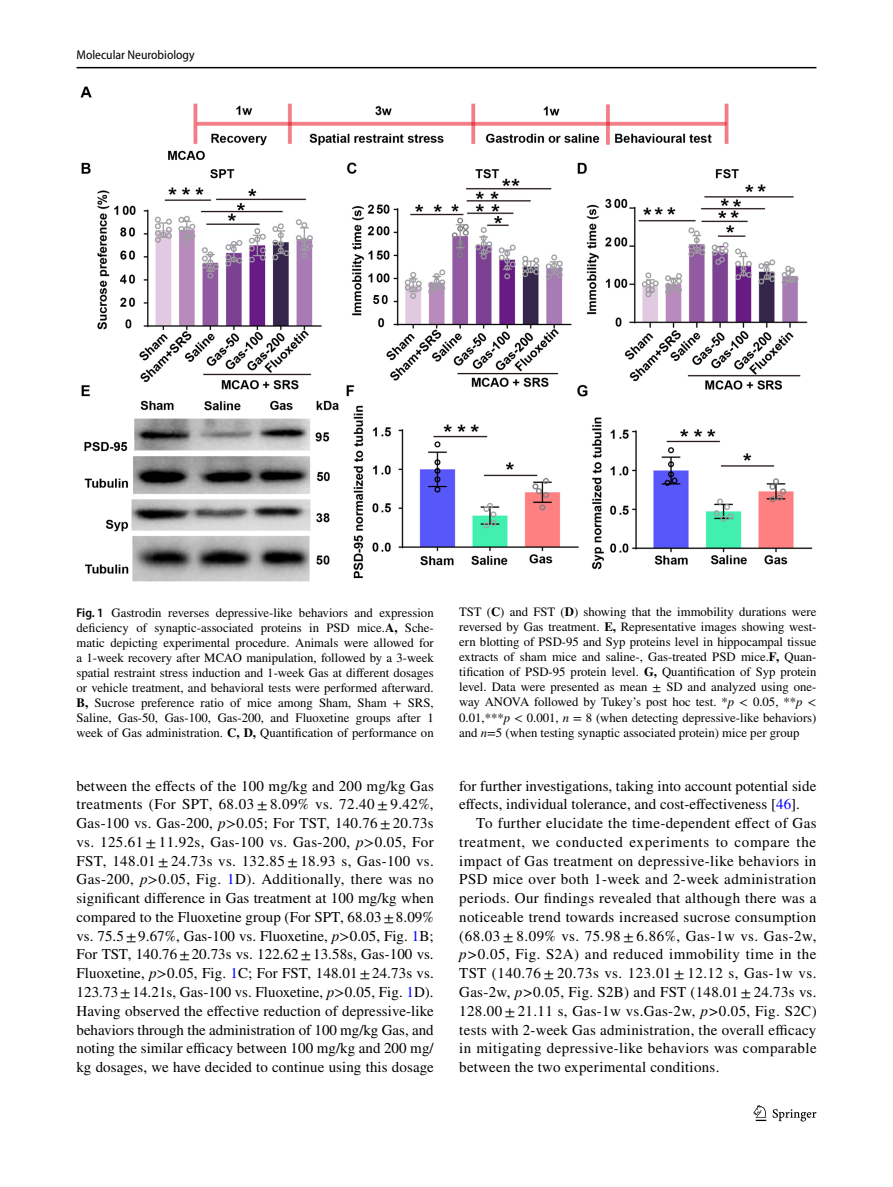
<style>
.page{position:relative;width:893px;height:1187px;background:#fff}
.page>*{position:absolute;margin:0;border:0;box-sizing:border-box;transform-origin:0 0}
.t1{font:15px/18.8px "STIX";letter-spacing:.005em;color:#000;text-align:justify}
.t2{font:12.75px/15px "STIX";color:#000;text-align:justify}
.t3{font:semi-condensed 12.75px "Myriad Pro";color:#000}
.s1{font-family:"Myriad Pro";font-weight:600;font-stretch:semi-condensed}
.s2{font-weight:700}
.s3{font-style:italic}
.s4{color:#00f}
</style>
<div class="page">
<hr style="left:77px;top:67px;width:739px;height:1px;background:#000">
<svg style="left:753px;top:1105px;width:13px;height:15px"></svg>
<svg style="left:773px;top:1109px;width:43px;height:12px"></svg>
<img style="left:81px;top:87px;width:731px;height:494px">
<p class="t3" style="left:77px;top:48px;width:120px">Molecular Neurobiology</p>
<p class="t2" style="left:77px;top:605px;width:359px"><span class="s1">Fig. 1</span> Gastrodin reverses depressive-like behaviors and expression deficiency of synaptic-associated proteins in PSD mice.<span class="s2">A,</span> Sche&shy;matic depicting experimental procedure. Animals were allowed for a 1-week recovery after MCAO manipulation, followed by a 3-week spatial restraint stress induction and 1-week Gas at different dosages or vehicle treatment, and behavioral tests were performed afterward.<br><span class="s2">B,</span> Sucrose preference ratio of mice among Sham, Sham + SRS, Saline, Gas-50, Gas-100, Gas-200, and Fluoxetine groups after 1 week of Gas administration. <span class="s2">C, D,</span> Quantification of performance on</p>
<p class="t2" style="left:459px;top:605px;width:359px">TST (<span class="s2">C</span>) and FST (<span class="s2">D</span>) showing that the immobility durations were reversed by Gas treatment. <span class="s2">E,</span> Representative images showing west&shy;ern blotting of PSD-95 and Syp proteins level in hippocampal tissue extracts of sham mice and saline-, Gas-treated PSD mice.<span class="s2">F,</span> Quan&shy;tification of PSD-95 protein level. <span class="s2">G,</span> Quantification of Syp protein level. Data were presented as mean ± SD and analyzed using one&shy;way ANOVA followed by Tukey’s post hoc test. *<span class="s3">p</span> &lt; 0.05, **<span class="s3">p</span> &lt; 0.01,***<span class="s3">p</span> &lt; 0.001, <span class="s3">n</span> = 8 (when detecting depressive-like behaviors) and <span class="s3">n</span>=5 (when testing synaptic associated protein) mice per group</p>
<p class="t1" style="left:77px;top:777px;width:359px">between the effects of the 100 mg/kg and 200 mg/kg Gas treatments (For SPT, 68.03 ± 8.09% vs. 72.40 ± 9.42%, Gas-100 vs. Gas-200, <span class="s3">p</span>&gt;0.05; For TST, 140.76±20.73s vs. 125.61 ± 11.92s, Gas-100 vs. Gas-200, <span class="s3">p</span>&gt;0.05, For FST, 148.01 ± 24.73s vs. 132.85 ± 18.93 s, Gas-100 vs.<br>Gas-200, <span class="s3">p</span>&gt;0.05, Fig. <span class="s4">1</span>D). Additionally, there was no significant difference in Gas treatment at 100 mg/kg when compared to the Fluoxetine group (For SPT, 68.03±8.09% vs. 75.5±9.67%, Gas-100 vs. Fluoxetine, <span class="s3">p</span>&gt;0.05, Fig. <span class="s4">1</span>B; For TST, 140.76±20.73s vs. 122.62±13.58s, Gas-100 vs.<br>Fluoxetine, <span class="s3">p</span>&gt;0.05, Fig. <span class="s4">1</span>C; For FST, 148.01±24.73s vs.<br>123.73±14.21s, Gas-100 vs. Fluoxetine, <span class="s3">p</span>&gt;0.05, Fig. <span class="s4">1</span>D).<br>Having observed the effective reduction of depressive-like behaviors through the administration of 100 mg/kg Gas, and noting the similar efficacy between 100 mg/kg and 200 mg/ kg dosages, we have decided to continue using this dosage</p>
<p class="t1" style="left:459px;top:777px;width:359px">for further investigations, taking into account potential side effects, individual tolerance, and cost-effectiveness [<span class="s4">46</span>].</p>
<p class="t1" style="left:459px;top:814px;width:359px;text-indent:17px">To further elucidate the time-dependent effect of Gas treatment, we conducted experiments to compare the impact of Gas treatment on depressive-like behaviors in PSD mice over both 1-week and 2-week administration periods. Our findings revealed that although there was a noticeable trend towards increased sucrose consumption (68.03 ± 8.09% vs. 75.98 ± 6.86%, Gas-1w vs. Gas-2w, <span class="s3">p&gt;</span>0.05, Fig. S2A) and reduced immobility time in the TST (140.76 ± 20.73s vs. 123.01 ± 12.12 s, Gas-1w vs.<br>Gas-2w, <span class="s3">p&gt;</span>0.05, Fig. S2B) and FST (148.01±24.73s vs.<br>128.00± 21.11 s, Gas-1w vs.Gas-2w, <span class="s3">p&gt;</span>0.05, Fig. S2C) tests with 2-week Gas administration, the overall efficacy in mitigating depressive-like behaviors was comparable between the two experimental conditions.</p>
</div>
